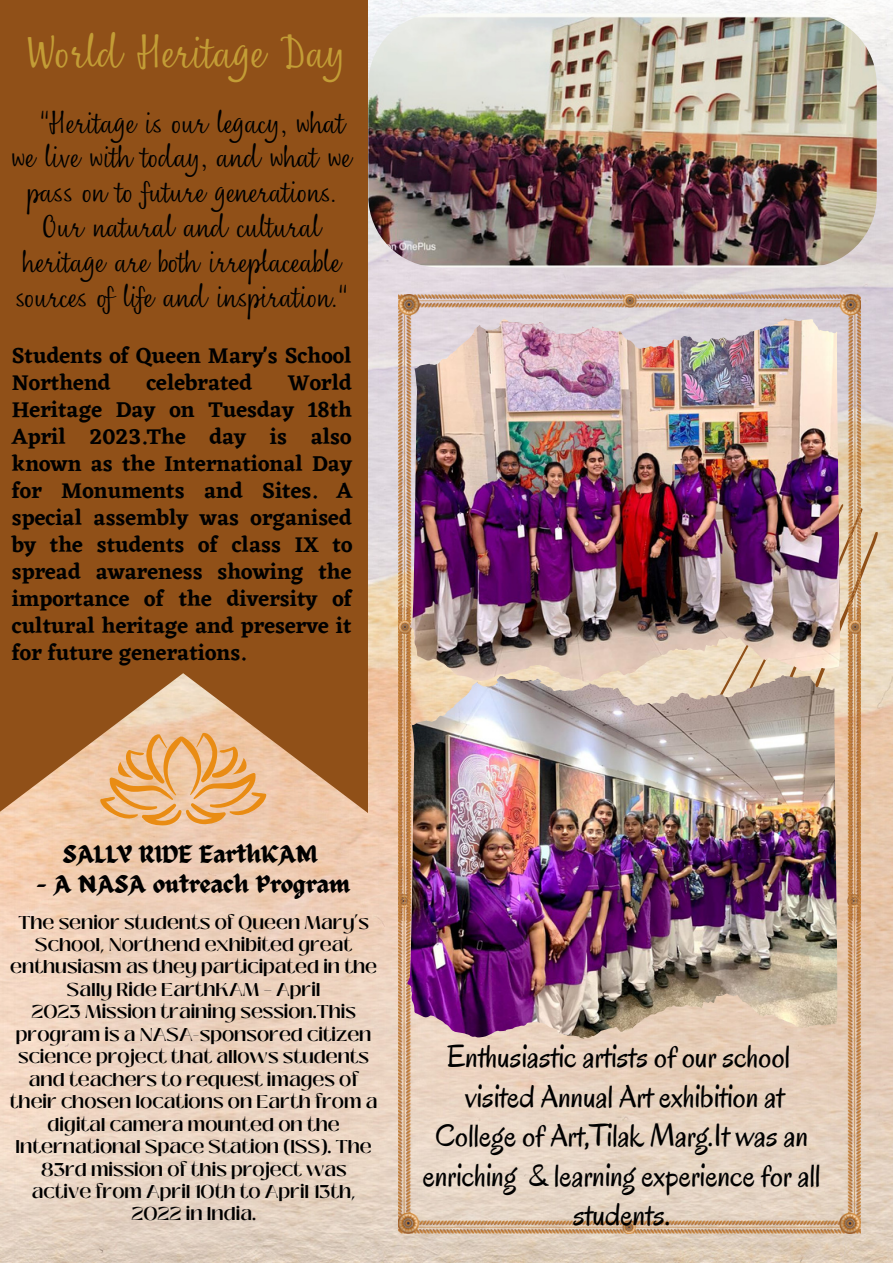
<style>
.page{position:relative;width:893px;height:1264px;background:#fff}
.page>*{position:absolute;margin:0;border:0;box-sizing:border-box;transform-origin:0 0}
.t1{font:42.9px "Nefelibata Script";color:#c39d36}
.t2{font:32.1px/39.5px "Oregano";color:#000;text-align:center}
.t3{font:28.8px "Nefelibata Script";color:#000}
.t4{font:24.45px "ED Celandine";color:#000}
.t5{font:600 22.2px/27px "Eczar";color:#000}
.t6{font:600 18.45px/22.5px "Black Mango";color:#000;text-align:center}
</style>
<div class="page">
<img style="left:0;top:0;width:892px;height:1262px">
<svg style="left:860px;top:483px;width:32px;height:296px;background:#e5ccaf"></svg>
<div style="left:0;top:0;width:368px;height:813px;background:#905018"></div>
<img style="left:368px;top:13px;width:508px;height:254px;border-radius:71px">
<img style="left:398px;top:920px;width:462px;height:313px">
<img style="left:507px;top:920px;width:330px;height:76px">
<svg style="left:100px;top:732px;width:166px;height:93px;background:#ecb780"></svg>
<img style="left:398px;top:294px;width:462px;height:626px">
<img style="left:509px;top:319px;width:330px;height:321px">
<p class="t1" style="left:28px;top:21px;width:319px">World Heritage Day</p>
<p class="t3" style="left:39px;top:101px;width:307px">"Heritage is our legacy, what</p>
<p class="t3" style="left:13px;top:136px;width:341px">we live with today, and what we</p>
<p class="t3" style="left:27px;top:171px;width:311px">pass on to future generations.</p>
<p class="t3" style="left:43px;top:206px;width:279px">Our natural and cultural</p>
<p class="t3" style="left:23px;top:241px;width:319px">heritage are both irreplaceable</p>
<p class="t3" style="left:16px;top:275px;width:333px">sources of life and inspiration."</p>
<p class="t5" style="left:12px;top:342px;width:341px">Students of Queen Mary's School<br>Northend</p>
<p class="t5" style="left:12px;top:369px;width:342px;text-align:justify;text-indent:276px">World Heritage Day on Tuesday 18th April 2023.The day is also known as the International Day for Monuments and Sites. A special assembly was organised by the students of class IX to spread awareness showing the importance of the diversity of cultural heritage and preserve it for future generations.</p>
<p class="t5" style="left:146px;top:369px;width:107px">celebrated</p>
<p class="t4" style="left:63px;top:840px;width:256px">SALLY RIDE EarthKAM</p>
<p class="t4" style="left:37px;top:870px;width:314px">– A NASA outreach Program</p>
<p class="t6" style="left:19px;top:911px;width:352px">The senior students of Queen Mary’s<br>School, Northend exhibited great</p>
<p class="t6" style="left:10px;top:955px;width:368px">enthusiasm as they participated in the<br>Sally Ride EarthKAM – April</p>
<p class="t6" style="left:16px;top:1000px;width:357px">2023 Mission training session.This program is a NASA-sponsored citizen</p>
<p class="t6" style="left:10px;top:1045px;width:369px">science project that allows students and teachers to request images of their chosen locations on Earth from a digital camera mounted on the</p>
<p class="t6" style="left:16px;top:1135px;width:357px">International Space Station (ISS). The<br>83rd mission of this project was</p>
<p class="t6" style="left:32px;top:1180px;width:325px">active from April 10th to April 13th,<br>2022 in India.</p>
<p class="t2" style="left:423px;top:1037px;width:399px">Enthusiastic artists of our school visited Annual Art exhibition at<br>College of Art,Tilak Marg.It was an enriching &amp; learning experience for all students.</p>
</div>
